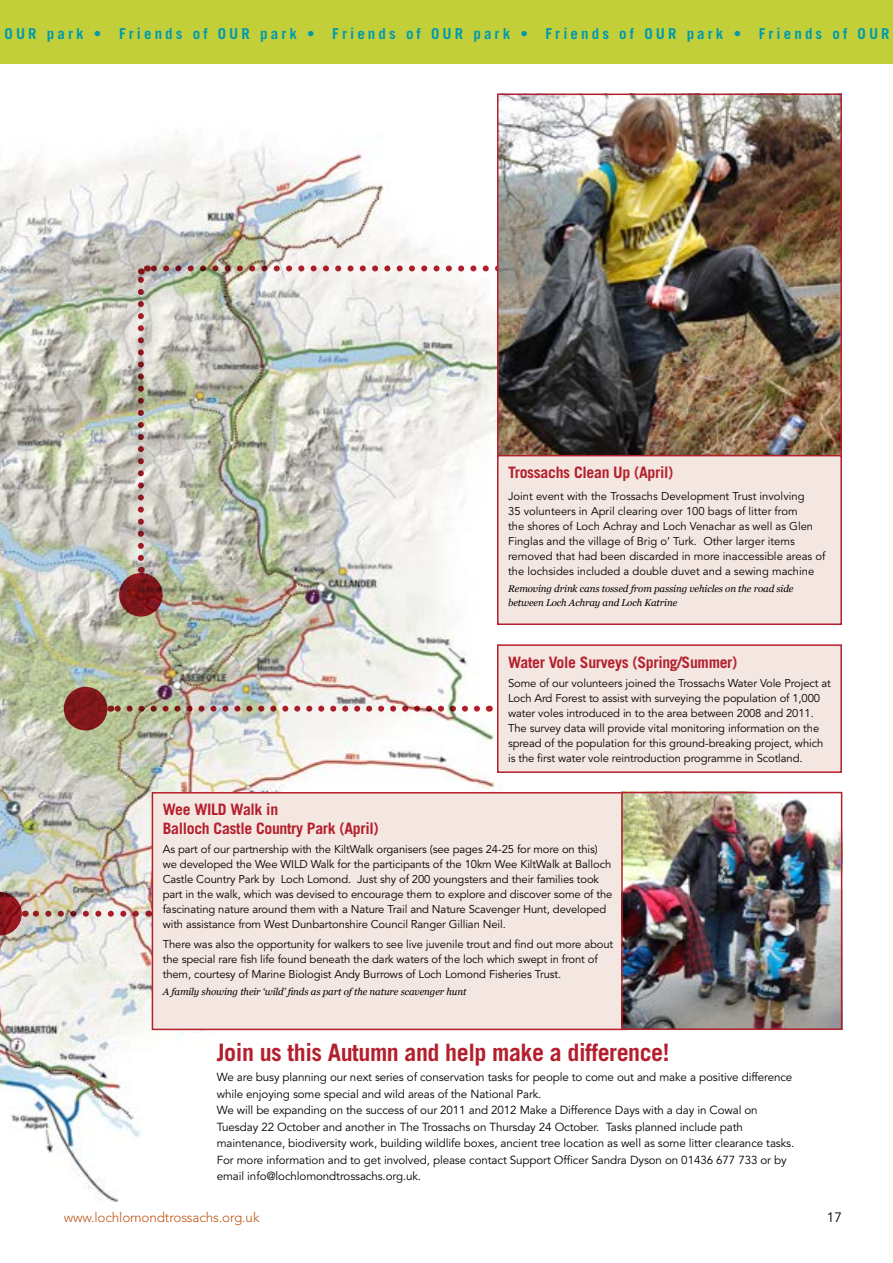
<style>
.page{position:relative;width:893px;height:1263px;background:#fff}
.page>*{position:absolute;margin:0;border:0;box-sizing:border-box;transform-origin:0 0}
.t1{font:700 24px "Efact";letter-spacing:-.02em;color:#b41f2d}
.t2{font:700 15.75px/18.9px "Efact";letter-spacing:-.02em;color:#b41f2d}
.t3{font:700 15px "Efact";letter-spacing:.205em;color:#009aac}
.t4{font:300 13.5px "Avenir";letter-spacing:-.01em;color:#be5817}
.t5{font:13.5px "Avenir";color:#000}
.t6{font:11.7px/16.5px "Avenir";letter-spacing:-.01em;color:#000}
.t7{font:11.25px/15px "Avenir";letter-spacing:-.01em;color:#000}
.t8{font:italic 9.75px/13.5px "Georgia";letter-spacing:-.01em;color:#000}
</style>
<div class="page">
<img style="left:0;top:132px;width:571px;height:1070px">
<div style="left:0;top:0;width:893px;height:64px;background:#c3cf39"></div>
<svg style="left:119px;top:573px;width:44px;height:44px;background:#7c191d"></svg>
<svg style="left:64px;top:687px;width:43px;height:43px"></svg>
<img style="left:138px;top:265px;width:359px;height:293px">
<img style="left:110px;top:706px;width:367px;height:6px">
<img style="left:500px;top:97px;width:339px;height:358px">
<div style="left:497px;top:94px;width:345px;height:367px;border:2px solid #b41f2d"></div>
<div style="left:498px;top:456px;width:343px;height:168px;background:#f4e6e0"></div>
<div style="left:497px;top:455px;width:345px;height:170px;border:2px solid #b41f2d"></div>
<div style="left:152px;top:793px;width:474px;height:236px;background:#f4e6e0"></div>
<div style="left:152px;top:792px;width:475px;height:238px;border:2px solid #b41f2d"></div>
<div style="left:498px;top:645px;width:343px;height:127px;background:#f4e6e0"></div>
<div style="left:497px;top:644px;width:345px;height:129px;border:2px solid #b41f2d"></div>
<img style="left:624px;top:795px;width:215px;height:232px">
<div style="left:621px;top:792px;width:221px;height:238px;border:2px solid #b41f2d"></div>
<img style="left:0;top:892px;width:136px;height:43px">
<h3 class="t3" style="left:5px;top:24px;width:885px">OUR park • Friends of OUR park • Friends of OUR park • Friends of OUR park • Friends of OUR</h3>
<h2 class="t2" style="left:508px;top:463px;width:167px">Trossachs Clean Up (April)</h2>
<p class="t7" style="left:508px;top:488px;width:319px">Joint event with the Trossachs Development Trust involving<br>35 volunteers in April clearing over 100 bags of litter from<br>the shores of Loch Achray and Loch Venachar as well as Glen Finglas and the village of Brig o’ Turk. Other larger items removed that had been discarded in more inaccessible areas of the lochsides included a double duvet and a sewing machine</p>
<p class="t8" style="left:508px;top:582px;width:287px">Removing drink cans tossed from passing vehicles on the road side between Loch Achray and Loch Katrine</p>
<h2 class="t2" style="left:508px;top:652px;width:231px">Water Vole Surveys (Spring/Summer)</h2>
<p class="t7" style="left:508px;top:676px;width:324px">Some of our volunteers joined the Trossachs Water Vole Project at Loch Ard Forest to assist with surveying the population of 1,000 water voles introduced in to the area between 2008 and 2011.<br>The survey data will provide vital monitoring information on the spread of the population for this ground-breaking project, which is the first water vole reintroduction programme in Scotland.</p>
<h2 class="t2" style="left:163px;top:800px;width:217px">Wee WILD Walk in<br>Balloch Castle Country Park (April)</h2>
<p class="t7" style="left:163px;top:842px;width:451px">As part of our partnership with the KiltWalk organisers (see pages 24-25 for more on this) we developed the Wee WILD Walk for the participants of the 10km Wee KiltWalk at Balloch Castle Country Park by Loch Lomond. Just shy of 200 youngsters and their families took part in the walk, which was devised to encourage them to explore and discover some of the fascinating nature around them with a Nature Trail and Nature Scavenger Hunt, developed with assistance from West Dunbartonshire Council Ranger Gillian Neil.</p>
<p class="t7" style="left:163px;top:936px;width:452px">There was also the opportunity for walkers to see live juvenile trout and find out more about the special rare fish life found beneath the dark waters of the loch which swept in front of them, courtesy of Marine Biologist Andy Burrows of Loch Lomond Fisheries Trust.</p>
<p class="t8" style="left:163px;top:985px;width:305px">A family showing their ‘wild’ finds as part of the nature scavenger hunt</p>
<h1 class="t1" style="left:217px;top:1037px;width:454px">Join us this Autumn and help make a difference!</h1>
<p class="t6" style="left:217px;top:1069px;width:579px">We are busy planning our next series of conservation tasks for people to come out and make a positive difference while enjoying some special and wild areas of the National Park.<br>We will be expanding on the success of our 2011 and 2012 Make a Difference Days with a day in Cowal on Tuesday 22 October and another in The Trossachs on Thursday 24 October. Tasks planned include path maintenance, biodiversity work, building wildlife boxes, ancient tree location as well as some litter clearance tasks.<br>For more information and to get involved, please contact Support Officer Sandra Dyson on 01436 677 733 or by email info@lochlomondtrossachs.org.uk.</p>
<p class="t4" style="left:64px;top:1209px;width:197px">www.lochlomondtrossachs.org.uk</p>
<p class="t5" style="left:827px;top:1210px;width:17px">17</p>
</div>
